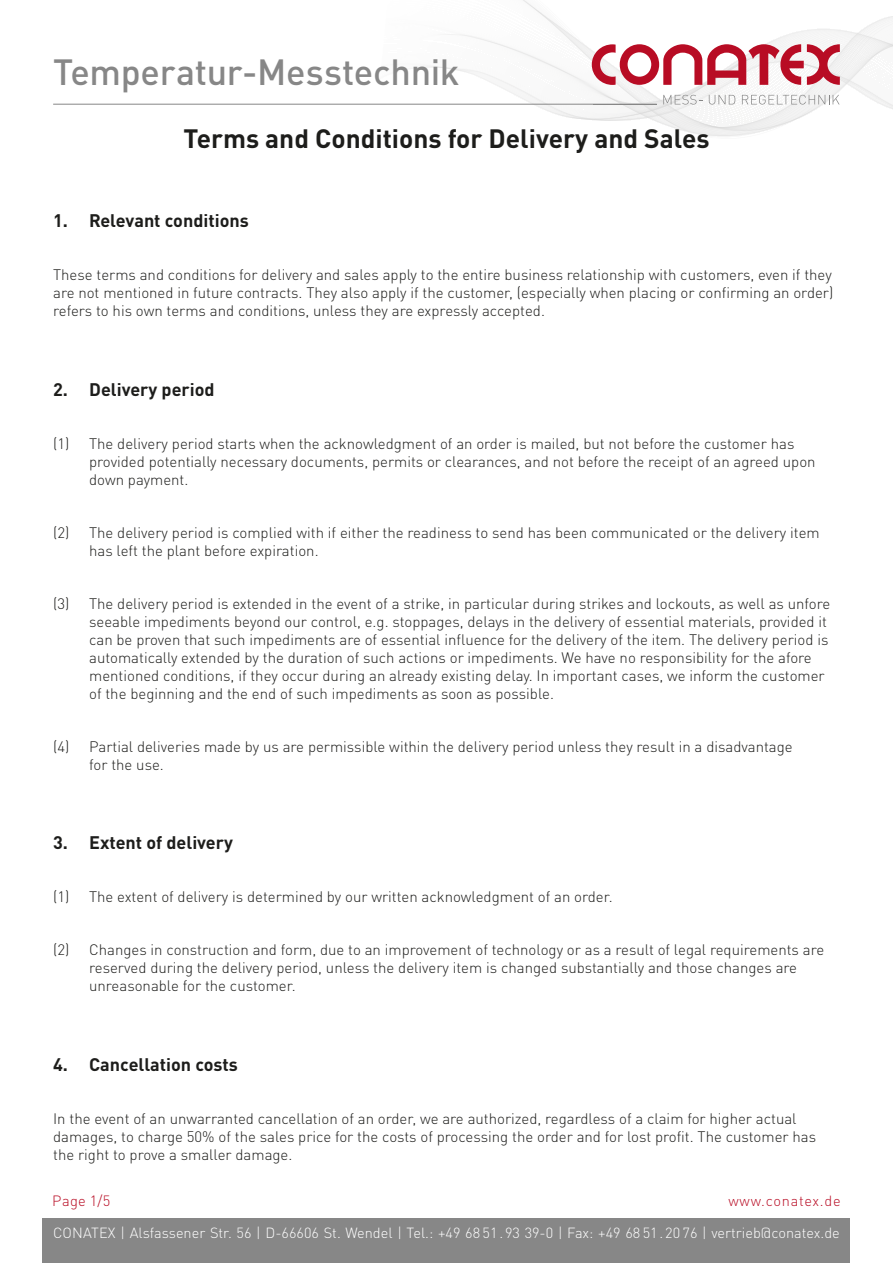
<style>
.page{position:relative;width:893px;height:1263px;background:#fff}
.page>*{position:absolute;margin:0;border:0;box-sizing:border-box;transform-origin:0 0}
.t1{font:500 36px "DINOT";letter-spacing:-.01em;color:#878787}
.t2{font:700 26.25px "DINOT";color:#1d1d1b}
.t3{font:700 18px "DINOT";color:#1d1d1b}
.t4{font:300 15px/18px "DINOT";color:#1d1d1b}
.t5{font:300 14.7px "DINOT";color:#b80c24}
.t6{font:300 14.55px "DINOT";color:#fff}
.t7{font:300 14.55px "DINOT";letter-spacing:.05em;color:#b80c24}
</style>
<div class="page">
<svg style="left:523px;top:0;width:370px;height:136px"></svg>
<svg style="left:380px;top:23px;width:513px;height:99px"></svg>
<hr style="left:53px;top:104px;width:604px;height:1px;background:#878787">
<div style="left:43px;top:1218px;width:807px;height:45px;background:#878787"></div>
<h1 class="t1" style="left:53px;top:44px;width:408px">Temperatur-Messtechnik</h1>
<h2 class="t2" style="left:183px;top:118px;width:528px">Terms and Conditions for Delivery and Sales</h2>
<p class="t3" style="left:53px;top:207px;width:197px">1. Relevant conditions</p>
<p class="t4" style="left:53px;top:265px;width:782px;text-align:justify">These terms and conditions for delivery and sales apply to the entire business relationship with customers, even if they are not mentioned in future contracts. They also apply if the customer, (especially when placing or confirming an order) refers to his own terms and conditions, unless they are expressly accepted.</p>
<p class="t3" style="left:53px;top:375px;width:163px">2. Delivery period</p>
<p class="t4" style="left:89px;top:433px;width:728px;text-indent:-36px">(1) The delivery period starts when the acknowledgment of an order is mailed, but not before the customer has provided potentially necessary documents, permits or clearances, and not before the receipt of an agreed upon down payment.</p>
<p class="t4" style="left:89px;top:522px;width:732px;text-indent:-36px">(2) The delivery period is complied with if either the readiness to send has been communicated or the delivery item has left the plant before expiration.</p>
<p class="t4" style="left:89px;top:593px;width:743px;text-indent:-36px">(3) The delivery period is extended in the event of a strike, in particular during strikes and lockouts, as well as unfore seeable impediments beyond our control, e.g. stoppages, delays in the delivery of essential materials, provided it can be proven that such impediments are of essential influence for the delivery of the item. The delivery period is automatically extended by the duration of such actions or impediments. We have no responsibility for the afore mentioned conditions, if they occur during an already existing delay. In important cases, we inform the customer of the beginning and the end of such impediments as soon as possible.</p>
<p class="t4" style="left:89px;top:736px;width:705px;text-indent:-36px">(4) Partial deliveries made by us are permissible within the delivery period unless they result in a disadvantage for the use.</p>
<p class="t3" style="left:53px;top:829px;width:181px">3. Extent of delivery</p>
<p class="t4" style="left:53px;top:887px;width:561px">(1) The extent of delivery is determined by our written acknowledgment of an order.</p>
<p class="t4" style="left:89px;top:940px;width:737px;text-indent:-36px">(2) Changes in construction and form, due to an improvement of technology or as a result of legal requirements are reserved during the delivery period, unless the delivery item is changed substantially and those changes are unreasonable for the customer.</p>
<p class="t3" style="left:53px;top:1050px;width:186px">4. Cancellation costs</p>
<p class="t4" style="left:53px;top:1108px;width:764px">In the event of an unwarranted cancellation of an order, we are authorized, regardless of a claim for higher actual damages, to charge 50% of the sales price for the costs of processing the order and for lost profit. The customer has the right to prove a smaller damage.</p>
<p class="t5" style="left:52px;top:1189px;width:60px">Page 1/5</p>
<p class="t7" style="left:728px;top:1189px;width:114px">www.conatex.de</p>
<p class="t6" style="left:53px;top:1222px;width:788px">CONATEX | Alsfassener Str. 56 | D-66606 St. Wendel | Tel.: +49 68 51.93 39-0 | Fax: +49 68 51.20 76 | vertrieb@conatex.de</p>
</div>
